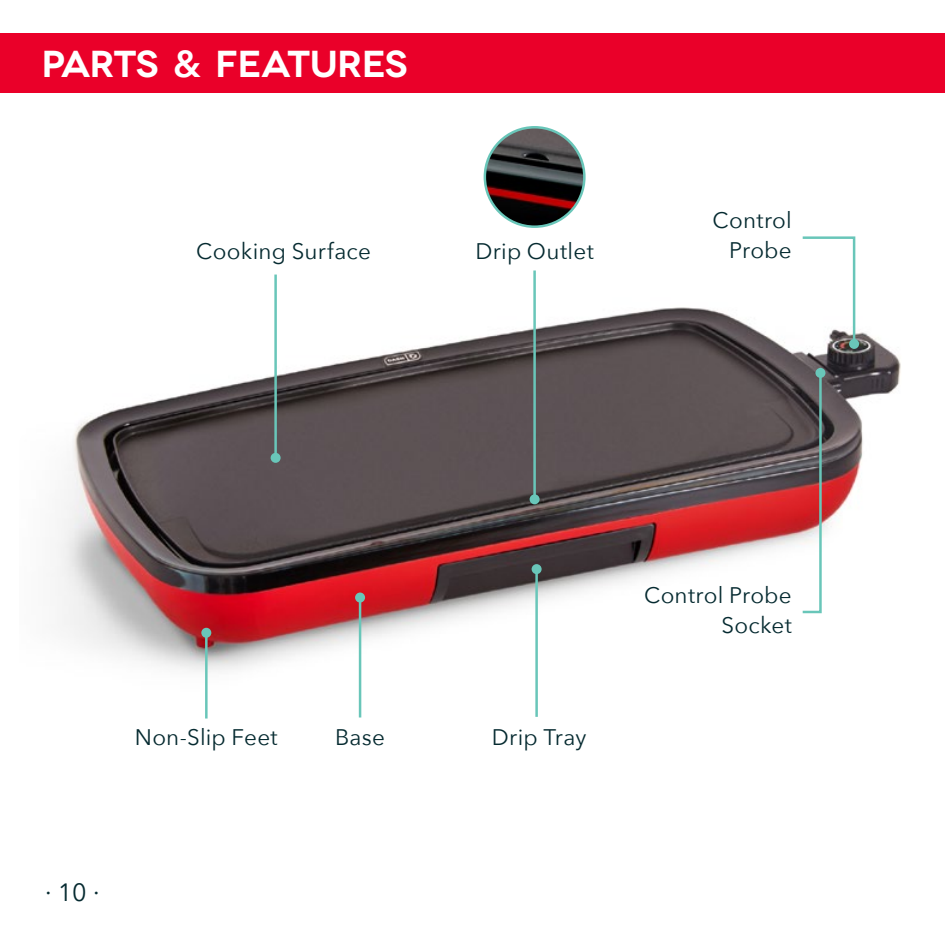
<style>
.page{position:relative;width:945px;height:945px;background:#fff}
.page>*{position:absolute;margin:0;border:0;box-sizing:border-box;transform-origin:0 0}
.t1{font:600 37.5px "Novecentowide";letter-spacing:-.02em;color:#fff}
.t2{font:25px "Avenir Next";color:#052a30}
.t3{font:22.5px/30px "Avenir Next";letter-spacing:.01em;color:#052a30;text-align:right}
.s1{font-family:"Avenir Next"}
</style>
<div class="page">
<img style="left:57px;top:270px;width:844px;height:448px">
<div style="left:0;top:34px;width:945px;height:59px;background:#ea0029"></div>
<hr style="left:535px;top:569px;width:3px;height:148px;background:#69c6b9">
<div style="left:532px;top:564px;width:10px;height:10px;background:#69c6b9;border-radius:50%"></div>
<hr style="left:205px;top:633px;width:3px;height:86px;background:#69c6b9">
<div style="left:201px;top:628px;width:10px;height:10px;background:#69c6b9;border-radius:50%"></div>
<hr style="left:359px;top:598px;width:2px;height:120px;background:#69c6b9">
<div style="left:355px;top:593px;width:10px;height:10px;background:#69c6b9;border-radius:50%"></div>
<hr style="left:274px;top:275px;width:3px;height:183px;background:#69c6b9">
<div style="left:271px;top:453px;width:10px;height:10px;background:#69c6b9;border-radius:50%"></div>
<hr style="left:533px;top:271px;width:3px;height:228px;background:#69c6b9">
<div style="left:530px;top:494px;width:10px;height:10px;background:#69c6b9;border-radius:50%"></div>
<svg style="left:800px;top:236px;width:57px;height:110px"></svg>
<div style="left:849px;top:339px;width:10px;height:10px;background:#69c6b9;border-radius:50%"></div>
<svg style="left:800px;top:370px;width:23px;height:244px"></svg>
<div style="left:815px;top:368px;width:10px;height:10px;background:#69c6b9;border-radius:50%"></div>
<img style="left:485px;top:127px;width:99px;height:100px;border-radius:50px">
<div style="left:484px;top:126px;width:102px;height:102px;border:2px solid #69c6b9;border-radius:50%"></div>
<h1 class="t1" style="left:41px;top:41px;width:368px">PARTS <span class="s1">&amp;</span> FEATURES</h1>
<p class="t3" style="left:196px;top:235px;width:176px">Cooking Surface</p>
<p class="t3" style="left:475px;top:235px;width:120px">Drip Outlet</p>
<p class="t3" style="left:713px;top:204px;width:81px">Control<br>Probe</p>
<p class="t3" style="left:135px;top:721px;width:144px">Non-Slip Feet</p>
<p class="t3" style="left:335px;top:721px;width:51px">Base</p>
<p class="t3" style="left:492px;top:721px;width:96px">Drip Tray</p>
<p class="t2" style="left:45px;top:872px;width:56px">∙ 10 ∙</p>
<p class="t3" style="left:644px;top:579px;width:149px">Control Probe<br>Socket</p>
</div>
